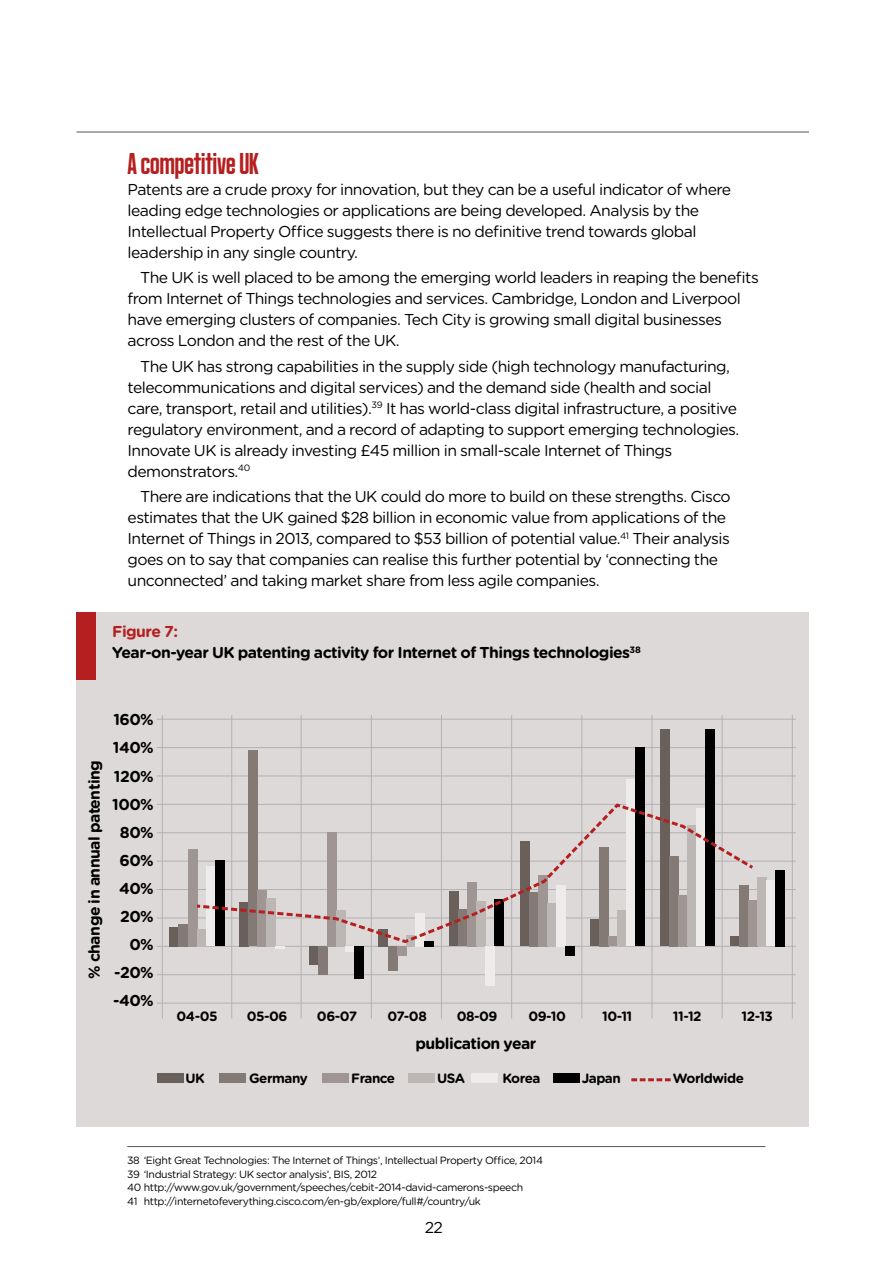
<style>
.page{position:relative;width:893px;height:1263px;background:#fff}
.page>*{position:absolute;margin:0;border:0;box-sizing:border-box;transform-origin:0 0}
.t1{font:300 30px "A Beckett";color:#b51f1f}
.t2{font:15.75px/21px "Gotham Rounded";letter-spacing:-.035em;color:#000}
.t3{font:700 15.75px/28px "Gotham Rounded";letter-spacing:-.035em;color:#000}
.t4{font:700 13.5px "Gotham Rounded";letter-spacing:-.035em;color:#000}
.t5{font:10.5px/13.5px "Gotham Rounded";letter-spacing:-.035em;color:#000}
.s1{color:#b51f1f}
</style>
<div class="page">
<hr style="left:77px;top:132px;width:732px;height:1px;background:#575756">
<div style="left:77px;top:612px;width:732px;height:515px;background:#dcd9d8"></div>
<div style="left:77px;top:612px;width:19px;height:68px;background:#b51f1f"></div>
<hr style="left:127px;top:1146px;width:638px;height:1px;background:#575756">
<hr style="left:157px;top:719px;width:639px;height:1px;background:#b3b2b2">
<hr style="left:157px;top:747px;width:639px;height:1px;background:#b3b2b2">
<hr style="left:157px;top:776px;width:639px;height:1px;background:#b3b2b2">
<hr style="left:157px;top:804px;width:639px;height:1px;background:#b3b2b2">
<hr style="left:157px;top:832px;width:639px;height:1px;background:#b3b2b2">
<hr style="left:157px;top:861px;width:639px;height:1px;background:#b3b2b2">
<hr style="left:157px;top:889px;width:639px;height:1px;background:#b3b2b2">
<hr style="left:157px;top:918px;width:639px;height:1px;background:#b3b2b2">
<hr style="left:157px;top:946px;width:639px;height:1px;background:#b3b2b2">
<hr style="left:157px;top:974px;width:639px;height:1px;background:#b3b2b2">
<hr style="left:157px;top:1003px;width:639px;height:1px;background:#b3b2b2">
<hr style="left:231px;top:715px;width:1px;height:303px;background:#b3b2b2">
<hr style="left:162px;top:715px;width:1px;height:303px;background:#b3b2b2">
<hr style="left:301px;top:715px;width:1px;height:303px;background:#b3b2b2">
<hr style="left:371px;top:715px;width:1px;height:303px;background:#b3b2b2">
<hr style="left:441px;top:715px;width:1px;height:303px;background:#b3b2b2">
<hr style="left:511px;top:715px;width:1px;height:303px;background:#b3b2b2">
<hr style="left:581px;top:715px;width:1px;height:303px;background:#b3b2b2">
<hr style="left:652px;top:715px;width:1px;height:303px;background:#b3b2b2">
<hr style="left:722px;top:715px;width:1px;height:303px;background:#b3b2b2">
<hr style="left:792px;top:715px;width:1px;height:303px;background:#b3b2b2">
<div style="left:157px;top:1073px;width:27px;height:10px;background:#6a605b"></div>
<div style="left:220px;top:1073px;width:26px;height:10px;background:#837a75"></div>
<div style="left:322px;top:1073px;width:26px;height:10px;background:#9f9693"></div>
<div style="left:408px;top:1073px;width:27px;height:10px;background:#bcb6b4"></div>
<div style="left:471px;top:1073px;width:27px;height:10px;background:#eeeceb"></div>
<div style="left:553px;top:1073px;width:27px;height:10px;background:#000"></div>
<div style="left:248px;top:750px;width:9px;height:196px;background:#837a75"></div>
<div style="left:170px;top:927px;width:9px;height:19px;background:#6a605b"></div>
<div style="left:179px;top:924px;width:9px;height:22px;background:#837a75"></div>
<div style="left:188px;top:849px;width:9px;height:97px;background:#9f9693"></div>
<div style="left:197px;top:929px;width:9px;height:17px;background:#bcb6b4"></div>
<div style="left:309px;top:946px;width:9px;height:19px;background:#6a605b"></div>
<div style="left:318px;top:946px;width:9px;height:29px;background:#837a75"></div>
<div style="left:345px;top:946px;width:9px;height:5px;background:#eeeceb"></div>
<div style="left:354px;top:946px;width:9px;height:32px;background:#000"></div>
<div style="left:388px;top:946px;width:9px;height:24px;background:#837a75"></div>
<div style="left:397px;top:946px;width:9px;height:10px;background:#9f9693"></div>
<div style="left:485px;top:946px;width:9px;height:39px;background:#eeeceb"></div>
<div style="left:565px;top:946px;width:9px;height:10px;background:#000"></div>
<div style="left:626px;top:780px;width:9px;height:166px;background:#eeeceb"></div>
<div style="left:635px;top:747px;width:9px;height:199px;background:#000"></div>
<div style="left:660px;top:729px;width:9px;height:217px;background:#6a605b"></div>
<div style="left:705px;top:729px;width:9px;height:217px;background:#000"></div>
<div style="left:748px;top:900px;width:9px;height:46px;background:#9f9693"></div>
<div style="left:757px;top:877px;width:9px;height:69px;background:#bcb6b4"></div>
<div style="left:766px;top:880px;width:9px;height:66px;background:#eeeceb"></div>
<div style="left:775px;top:870px;width:9px;height:76px;background:#000"></div>
<svg style="left:206px;top:945px;width:547px;height:4px"></svg>
<svg style="left:194px;top:802px;width:562px;height:143px"></svg>
<svg style="left:631px;top:1078px;width:40px;height:3px"></svg>
<h1 class="t1" style="left:128px;top:145px;width:133px">A competitive UK</h1>
<p class="t2" style="left:128px;top:178px;width:605px">Patents are a crude proxy for innovation, but they can be a useful indicator of where leading edge technologies or applications are being developed. Analysis by the Intellectual Property Office suggests there is no definitive trend towards global leadership in any single country.</p>
<p class="t2" style="left:128px;top:266px;width:633px;text-indent:13px">The UK is well placed to be among the emerging world leaders in reaping the benefits from Internet of Things technologies and services. Cambridge, London and Liverpool have emerging clusters of companies. Tech City is growing small digital businesses across London and the rest of the UK.</p>
<p class="t2" style="left:128px;top:355px;width:613px;text-indent:13px">The UK has strong capabilities in the supply side (high technology manufacturing, telecommunications and digital services) and the demand side (health and social care, transport, retail and utilities).<sup>39</sup> It has world-class digital infrastructure, a positive regulatory environment, and a record of adapting to support emerging technologies.<br>Innovate UK is already investing £45 million in small-scale Internet of Things demonstrators.<sup>40</sup></p>
<p class="t2" style="left:128px;top:485px;width:605px;text-indent:13px">There are indications that the UK could do more to build on these strengths. Cisco estimates that the UK gained $28 billion in economic value from applications of the Internet of Things in 2013, compared to $53 billion of potential value.<sup>41</sup> Their analysis goes on to say that companies can realise this further potential by ‘connecting the unconnected’ and taking market share from less agile companies.</p>
<p class="t3" style="left:112px;top:621px;width:530px;line-height:21px"><span class="s1">Figure 7:<br></span>Year-on-year UK patenting activity for Internet of Things technologies<sup>38</sup></p>
<p class="t3" style="left:80px;top:979px;width:220px;rotate:-90deg">% change in annual patenting</p>
<p class="t3" style="left:113px;top:705px;width:42px;text-align:justify">160% 140% 120%</p>
<p class="t3" style="left:112px;top:789px;width:43px;text-align:right">100%<br>80%<br>60%<br>40%<br>20%<br>0% -20% -40%</p>
<p class="t4" style="left:176px;top:1006px;width:43px">04-05</p>
<p class="t4" style="left:247px;top:1006px;width:42px">05-06</p>
<p class="t4" style="left:317px;top:1006px;width:42px">06-07</p>
<p class="t4" style="left:387px;top:1006px;width:41px">07-08</p>
<p class="t4" style="left:457px;top:1006px;width:42px">08-09</p>
<p class="t4" style="left:528px;top:1006px;width:39px">09-10</p>
<p class="t4" style="left:602px;top:1006px;width:32px">10-11</p>
<p class="t4" style="left:673px;top:1006px;width:30px">11-12</p>
<p class="t4" style="left:742px;top:1006px;width:33px">12-13</p>
<p class="t3" style="left:416px;top:1028px;width:122px">publication year</p>
<p class="t4" style="left:185px;top:1068px;width:21px">UK</p>
<p class="t4" style="left:249px;top:1068px;width:60px">Germany</p>
<p class="t4" style="left:351px;top:1068px;width:45px">France</p>
<p class="t4" style="left:437px;top:1068px;width:30px">USA</p>
<p class="t4" style="left:502px;top:1068px;width:39px">Korea</p>
<p class="t4" style="left:582px;top:1068px;width:41px">Japan</p>
<p class="t4" style="left:673px;top:1068px;width:73px">Worldwide</p>
<p class="t5" style="left:127px;top:1153px;width:417px">38 ‘Eight Great Technologies: The Internet of Things’, Intellectual Property Office, 2014<br>39 ‘Industrial Strategy: UK sector analysis’, BIS, 2012<br>40 http://www.gov.uk/government/speeches/cebit-2014-david-camerons-speech<br>41 http://internetofeverything.cisco.com/en-gb/explore/full#/country/uk</p>
<p class="t2" style="left:425px;top:1216px;width:20px">22</p>
</div>
